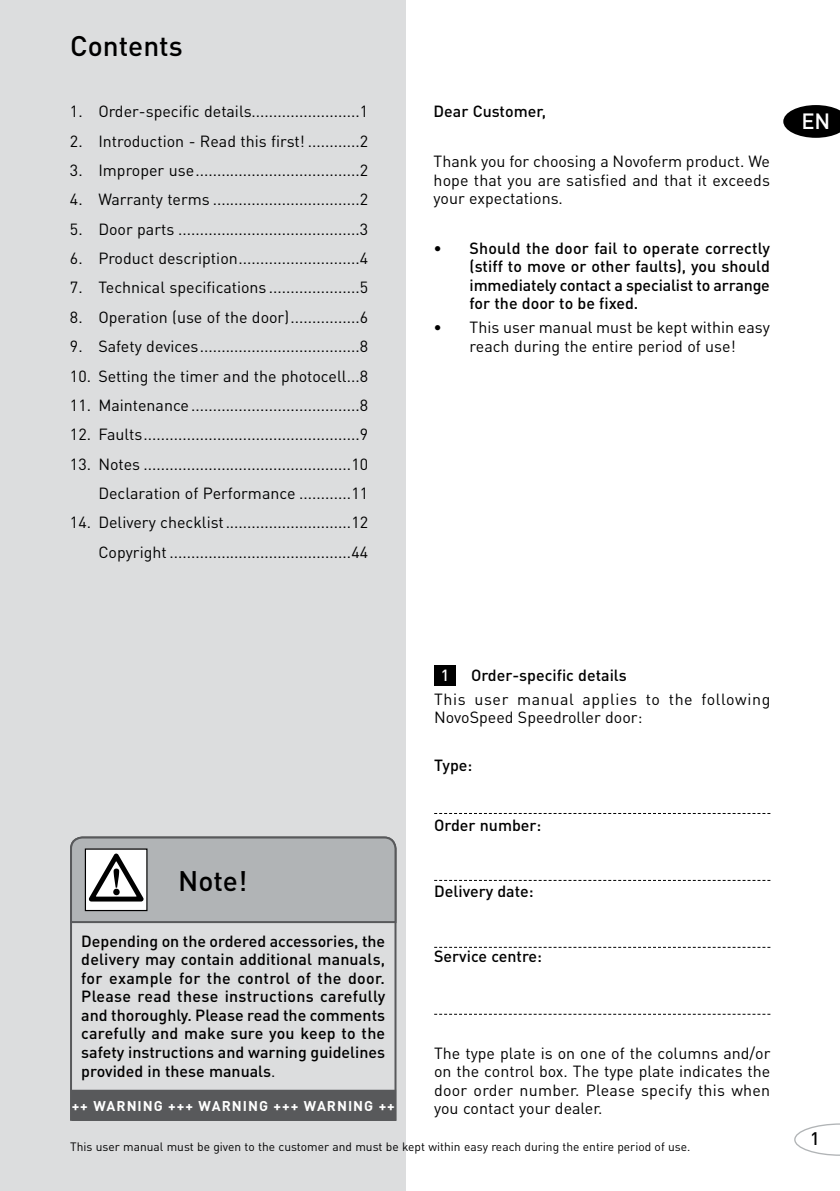
<style>
.page{position:relative;width:840px;height:1191px;background:#fff}
.page>*{position:absolute;margin:0;border:0;box-sizing:border-box;transform-origin:0 0}
.t1{font:500 28px "DIN";color:#000}
.t2{font:500 21.8px "DIN";color:#fff}
.t3{font:500 18px "DIN";color:#000}
.t4{font:16px/18.4px "DIN";color:#000;text-align:right}
.t5{font:500 16px/18.6px "DIN";color:#000;text-align:justify}
.t6{font:16px/18.4px "DIN";letter-spacing:.035em;color:#000}
.t7{font:500 16px "DIN";color:#fff}
.t8{font:700 14px "DIN";letter-spacing:.07em;color:#fff}
.t9{font:12px "DIN";color:#000}
.s1{font-weight:400}
</style>
<div class="page">
<div style="left:0;top:0;width:405px;height:1191px;background:#dcddde"></div>
<svg style="left:70px;top:924px;width:327px;height:197px"></svg>
<div style="left:71px;top:1089px;width:325px;height:32px;background:#58595b;border:2px solid #58595b"></div>
<svg style="left:70px;top:836px;width:327px;height:88px"></svg>
<div style="left:85px;top:848px;width:62px;height:63px;border:1px solid #000"></div>
<div style="left:434px;top:665px;width:21px;height:20px;background:#000"></div>
<svg style="left:434px;top:813px;width:336px;height:1px"></svg>
<svg style="left:434px;top:880px;width:336px;height:1px"></svg>
<svg style="left:434px;top:1013px;width:336px;height:1px"></svg>
<svg style="left:434px;top:946px;width:336px;height:1px"></svg>
<svg style="left:783px;top:105px;width:56px;height:33px"></svg>
<svg style="left:794px;top:1123px;width:45px;height:32px"></svg>
<h1 class="t1" style="left:70px;top:28px;width:114px">Contents</h1>
<p class="t4" style="left:70px;top:102px;width:300px">1. Order-specific details.........................1</p>
<p class="t4" style="left:70px;top:131px;width:299px">2. Introduction - Read this first! ............2</p>
<p class="t4" style="left:70px;top:161px;width:299px">3. Improper use......................................2</p>
<p class="t4" style="left:70px;top:190px;width:299px">4. Warranty terms ..................................2</p>
<p class="t4" style="left:70px;top:219px;width:299px">5. Door parts ..........................................3</p>
<p class="t4" style="left:70px;top:249px;width:299px">6. Product description............................4</p>
<p class="t4" style="left:70px;top:278px;width:299px">7. Technical specifications .....................5</p>
<p class="t4" style="left:70px;top:307px;width:299px">8. Operation (use of the door)................6</p>
<p class="t4" style="left:70px;top:337px;width:299px">9. Safety devices.....................................8</p>
<p class="t4" style="left:70px;top:366px;width:299px">10. Setting the timer and the photocell...8</p>
<p class="t4" style="left:70px;top:395px;width:300px">11. Maintenance.......................................8</p>
<p class="t4" style="left:70px;top:425px;width:300px">12. Faults..................................................9</p>
<p class="t4" style="left:70px;top:449px;width:299px;line-height:29.4px">13. Notes ................................................10<br>Declaration of Performance ............11</p>
<p class="t4" style="left:70px;top:507px;width:299px;line-height:29.4px">14. Delivery checklist.............................12<br>Copyright ..........................................44</p>
<p class="t5" style="left:433px;top:102px;width:114px">Dear Customer,</p>
<p class="t4" style="left:433px;top:152px;width:337px;text-align:justify">Thank you for choosing a Novoferm product. We hope that you are satisfied and that it exceeds your expectations.</p>
<p class="t5" style="left:469px;top:238px;width:302px;text-indent:-36px"><span class="s1">•</span> Should the door fail to operate correctly (stiff to move or other faults), you should immediately contact a specialist to arrange for the door to be fixed.</p>
<p class="t4" style="left:433px;top:318px;width:337px;text-align:center">• This user manual must be kept within easy reach during the entire period of use!</p>
<h2 class="t2" style="left:801px;top:106px;width:30px">EN</h2>
<p class="t5" style="left:471px;top:665px;width:157px">Order-specific details</p>
<p class="t6" style="left:434px;top:689px;width:337px">This user manual applies to the following<br>NovoSpeed Speedroller door:</p>
<p class="t5" style="left:434px;top:755px;width:40px">Type:</p>
<p class="t7" style="left:440px;top:664px;width:10px">1</p>
<h1 class="t1" style="left:178px;top:863px;width:71px">Note!</h1>
<p class="t5" style="left:81px;top:931px;width:305px">Depending on the ordered accessories, the delivery may contain additional manuals, for example for the control of the door.<br>Please read these instructions carefully and thoroughly. Please read the comments carefully and make sure you keep to the safety instructions and warning guidelines provided in these manuals<span class="s1">.</span></p>
<p class="t8" style="left:72px;top:1096px;width:324px">++ WARNING +++ WARNING +++ WARNING ++</p>
<p class="t5" style="left:434px;top:815px;width:109px">Order number:</p>
<p class="t5" style="left:434px;top:881px;width:101px">Delivery date:</p>
<p class="t5" style="left:434px;top:947px;width:109px">Service centre:</p>
<p class="t4" style="left:434px;top:1043px;width:337px;text-align:justify">The type plate is on one of the columns and/or on the control box. The type plate indicates the door order number. Please specify this when you contact your dealer.</p>
<p class="t9" style="left:70px;top:1138px;width:621px">This user manual must be given to the customer and must be kept within easy reach during the entire period of use.</p>
<p class="t3" style="left:809px;top:1126px;width:11px">1</p>
</div>
